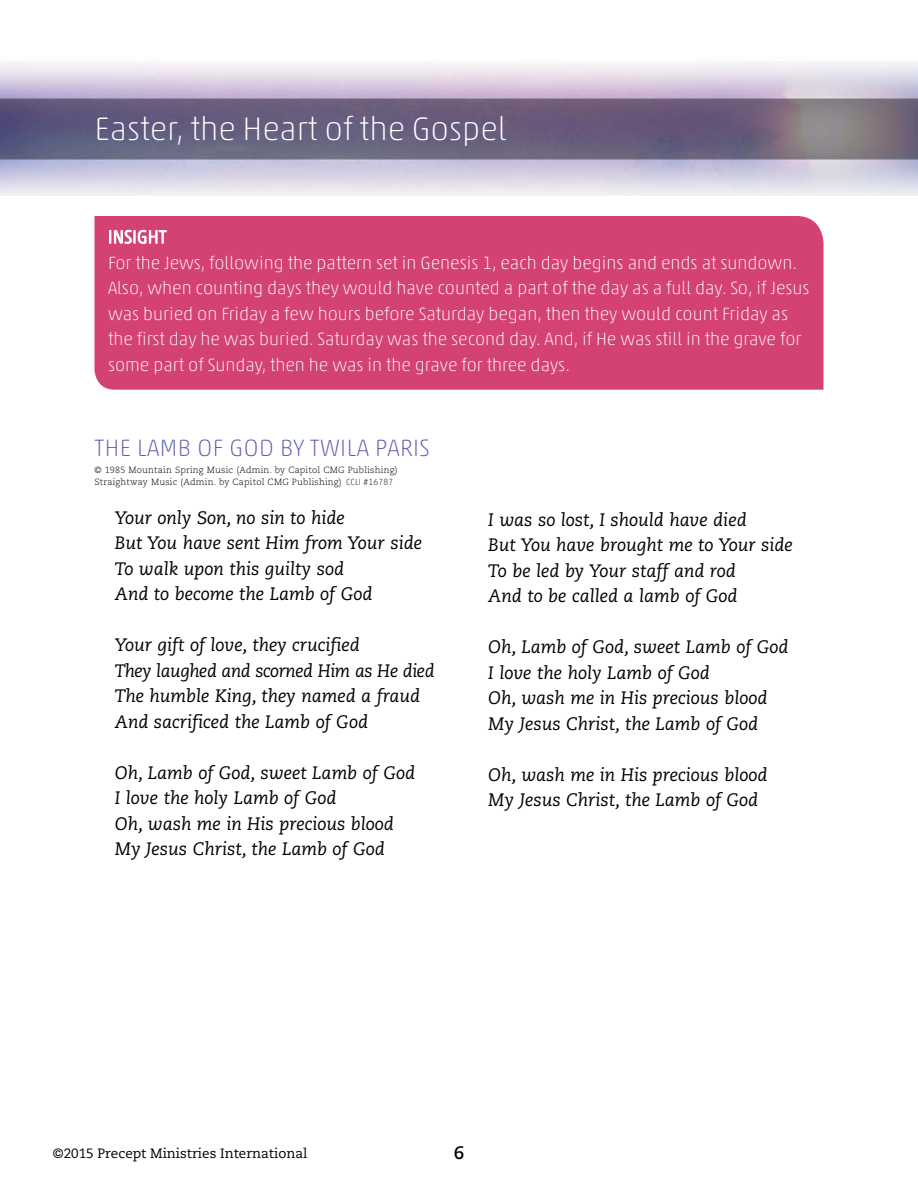
<style>
.page{position:relative;width:918px;height:1188px;background:#fff}
.page>*{position:absolute;margin:0;border:0;box-sizing:border-box;transform-origin:0 0}
.t1{font:100 33px "Akko Rounded Pro";color:#fff}
.t2{font:100 24px "Akko Rounded Pro";letter-spacing:.02em;color:#5b5faa}
.t3{font:italic 18px/25.5px "Caecilia";color:#000}
.t4{font:100 18px/25.5px "Akko Rounded Pro";color:#fff}
.t5{font:700 18px "Caecilia";color:#000}
.t6{font:13.5px "Caecilia";color:#000}
.t7{font:300 9px/12px "Caecilia";letter-spacing:.02em;color:#000}
.s1{font-family:"Akko Rounded Pro";font-weight:100}
</style>
<div class="page">
<img style="left:0;top:62px;width:918px;height:133px">
<div style="left:94px;top:216px;width:730px;height:174px;background:#d44272"></div>
<svg style="left:109px;top:229px;width:59px;height:16px"></svg>
<h1 class="t1" style="left:94px;top:109px;width:414px">Easter, the Heart of the Gospel</h1>
<p class="t4" style="left:108px;top:249px;width:703px">For the Jews, following the pattern set in Genesis 1, each day begins and ends at sundown.<br>Also, when counting days they would have counted a part of the day as a full day. So, if Jesus was buried on Friday a few hours before Saturday began, then they would count Friday as the first day he was buried. Saturday was the second day. And, if He was still in the grave for some part of Sunday, then he was in the grave for three days.</p>
<h2 class="t2" style="left:94px;top:434px;width:337px">THE LAMB OF GOD BY TWILA PARIS</h2>
<p class="t7" style="left:94px;top:464px;width:305px">© 1985 Mountain Spring Music (Admin. by Capitol CMG Publishing)<br>Straightway Music (Admin. by Capitol CMG Publishing) <span class="s1">CCLI #16787</span></p>
<p class="t3" style="left:115px;top:505px;width:309px">Your only Son, no sin to hide<br>But You have sent Him from Your side<br>To walk upon this guilty sod<br>And to become the Lamb of God</p>
<p class="t3" style="left:115px;top:633px;width:321px">Your gift of love, they crucified<br>They laughed and scorned Him as He died The humble King, they named a fraud And sacrificed the Lamb of God</p>
<p class="t3" style="left:115px;top:760px;width:302px">Oh, Lamb of God, sweet Lamb of God<br>I love the holy Lamb of God<br>Oh, wash me in His precious blood<br>My Jesus Christ, the Lamb of God</p>
<p class="t3" style="left:488px;top:507px;width:306px">I was so lost, I should have died<br>But You have brought me to Your side<br>To be led by Your staff and rod<br>And to be called a lamb of God</p>
<p class="t3" style="left:488px;top:635px;width:302px">Oh, Lamb of God, sweet Lamb of God<br>I love the holy Lamb of God<br>Oh, wash me in His precious blood<br>My Jesus Christ, the Lamb of God</p>
<p class="t3" style="left:488px;top:762px;width:281px">Oh, wash me in His precious blood<br>My Jesus Christ, the Lamb of God</p>
<p class="t6" style="left:53px;top:1145px;width:256px">©2015 Precept Ministries International</p>
<p class="t5" style="left:454px;top:1142px;width:12px">6</p>
</div>
